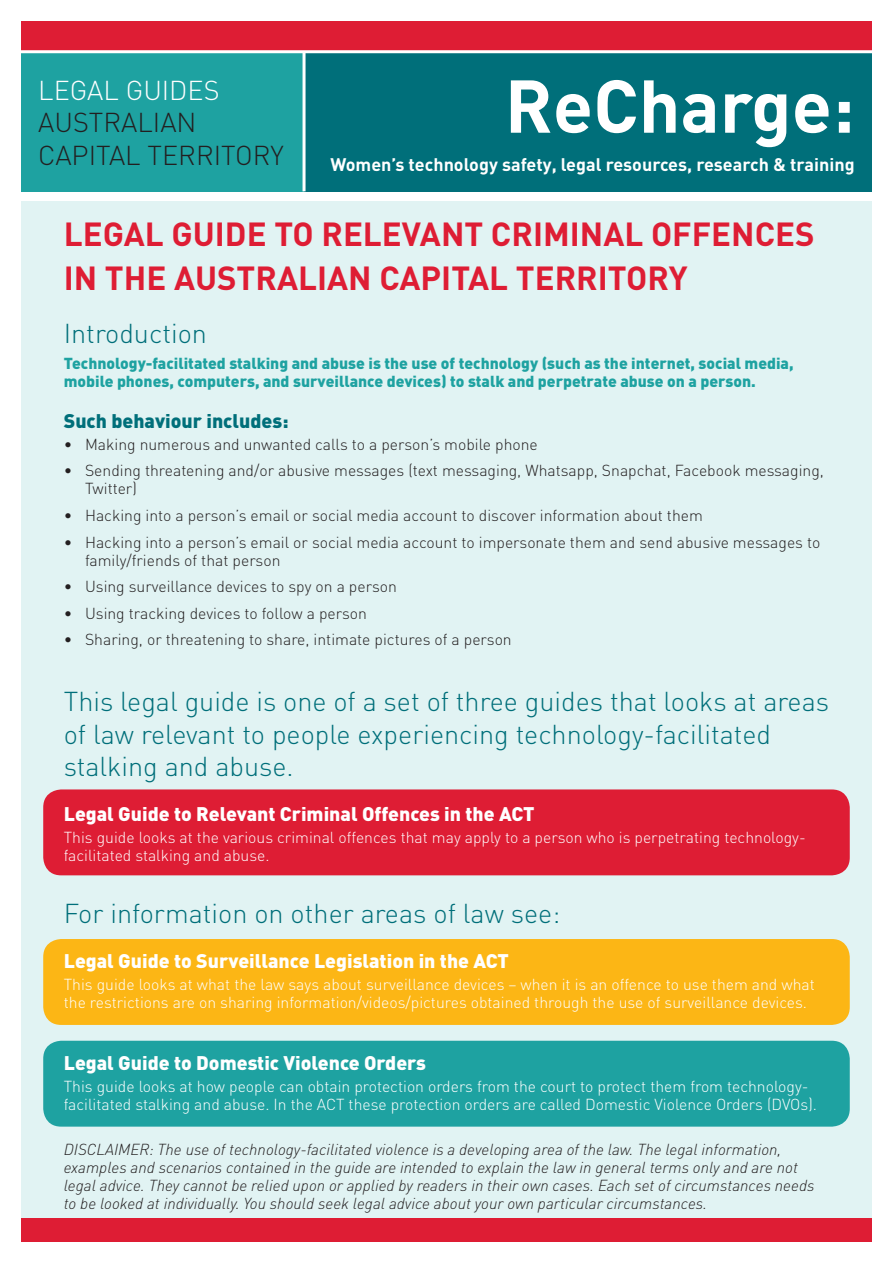
<style>
.page{position:relative;width:893px;height:1263px;background:#fff}
.page>*{position:absolute;margin:0;border:0;box-sizing:border-box;transform-origin:0 0}
.t1{font:700 73.5px "DIN";color:#fff}
.t2{font:700 33px/43.5px "DIN";color:#de1d34}
.t3{font:300 27px/32.4px "DIN";color:#006f7a}
.t4{font:300 27px/32.4px "DIN";color:#231f20}
.t5{font:300 27px "DIN";color:#fff}
.t6{font:900 19.5px "DIN";color:#fff}
.t7{font:900 19.5px "DIN";color:#006f7a}
.t8{font:700 18px "DIN";color:#fff}
.t9{font:300 15.75px/18px "DIN";color:#fff}
.t10{font:300 15.75px/18px "DIN";color:#231f20}
.t11{font:italic 300 15.75px/18px "DIN";color:#231f20}
.t12{font:900 15.75px/18px "DIN";color:#1ea2a1}
</style>
<div class="page">
<div style="left:21px;top:201px;width:851px;height:1017px;background:#e1f3f3"></div>
<div style="left:21px;top:1218px;width:851px;height:24px;background:#de1d34"></div>
<div style="left:21px;top:21px;width:851px;height:31px;background:#de1d34"></div>
<div style="left:304px;top:52px;width:568px;height:139px;background:#006f7a"></div>
<div style="left:21px;top:52px;width:283px;height:139px;background:#1ea2a1"></div>
<hr style="left:14px;top:50px;width:879px;height:3px;background:#fff">
<hr style="left:303px;top:52px;width:3px;height:139px;background:#fff">
<div style="left:43px;top:789px;width:807px;height:86px;background:#de1d34;border-radius:18px"></div>
<div style="left:43px;top:939px;width:807px;height:86px;background:#fcb615;border-radius:18px"></div>
<div style="left:43px;top:1041px;width:807px;height:85px;background:#1ea2a1;border-radius:18px"></div>
<h3 class="t5" style="left:38px;top:74px;width:183px">LEGAL GUIDES</h3>
<h3 class="t4" style="left:38px;top:106px;width:247px">AUSTRALIAN<br>CAPITAL TERRITORY</h3>
<h1 class="t1" style="left:505px;top:58px;width:351px">ReCharge:</h1>
<p class="t8" style="left:331px;top:153px;width:526px">Women’s technology safety, legal resources, research &amp; training</p>
<h2 class="t2" style="left:64px;top:211px;width:752px">LEGAL GUIDE TO RELEVANT CRIMINAL OFFENCES<br>IN THE AUSTRALIAN CAPITAL TERRITORY</h2>
<h3 class="t3" style="left:64px;top:317px;width:145px">Introduction</h3>
<p class="t12" style="left:64px;top:354px;width:731px">Technology-facilitated stalking and abuse is the use of technology (such as the internet, social media, mobile phones, computers, and surveillance devices) to stalk and perpetrate abuse on a person.</p>
<p class="t7" style="left:64px;top:408px;width:226px">Such behaviour includes:</p>
<p class="t10" style="left:64px;top:435px;width:475px">• Making numerous and unwanted calls to a person’s mobile phone</p>
<p class="t10" style="left:85px;top:462px;width:740px;text-indent:-21px">• Sending threatening and/or abusive messages (text messaging, Whatsapp, Snapchat, Facebook messaging,<br>Twitter)</p>
<p class="t10" style="left:64px;top:506px;width:641px">• Hacking into a person’s email or social media account to discover information about them</p>
<p class="t10" style="left:85px;top:533px;width:737px;text-indent:-21px">• Hacking into a person’s email or social media account to impersonate them and send abusive messages to family/friends of that person</p>
<p class="t10" style="left:64px;top:577px;width:335px">• Using surveillance devices to spy on a person</p>
<p class="t10" style="left:64px;top:604px;width:305px">• Using tracking devices to follow a person</p>
<p class="t10" style="left:64px;top:630px;width:449px">• Sharing, or threatening to share, intimate pictures of a person</p>
<h3 class="t3" style="left:64px;top:685px;width:767px">This legal guide is one of a set of three guides that looks at areas of law relevant to people experiencing technology-facilitated stalking and abuse.</h3>
<p class="t6" style="left:64px;top:801px;width:472px">Legal Guide to Relevant Criminal Offences in the ACT</p>
<p class="t9" style="left:64px;top:828px;width:743px">This guide looks at the various criminal offences that may apply to a person who is perpetrating technology&shy;facilitated stalking and abuse.</p>
<h3 class="t3" style="left:64px;top:897px;width:498px">For information on other areas of law see:</h3>
<p class="t6" style="left:64px;top:948px;width:447px">Legal Guide to Surveillance Legislation in the ACT</p>
<p class="t9" style="left:64px;top:975px;width:753px">This guide looks at what the law says about surveillance devices – when it is an offence to use them and what the restrictions are on sharing information/videos/pictures obtained through the use of surveillance devices.</p>
<p class="t6" style="left:64px;top:1050px;width:364px">Legal Guide to Domestic Violence Orders</p>
<p class="t9" style="left:64px;top:1077px;width:755px">This guide looks at how people can obtain protection orders from the court to protect them from technology&shy;facilitated stalking and abuse. In the ACT these protection orders are called Domestic Violence Orders (DVOs).</p>
<p class="t11" style="left:64px;top:1140px;width:752px">DISCLAIMER: The use of technology-facilitated violence is a developing area of the law. The legal information, examples and scenarios contained in the guide are intended to explain the law in general terms only and are not legal advice. They cannot be relied upon or applied by readers in their own cases. Each set of circumstances needs to be looked at individually. You should seek legal advice about your own particular circumstances.</p>
</div>
